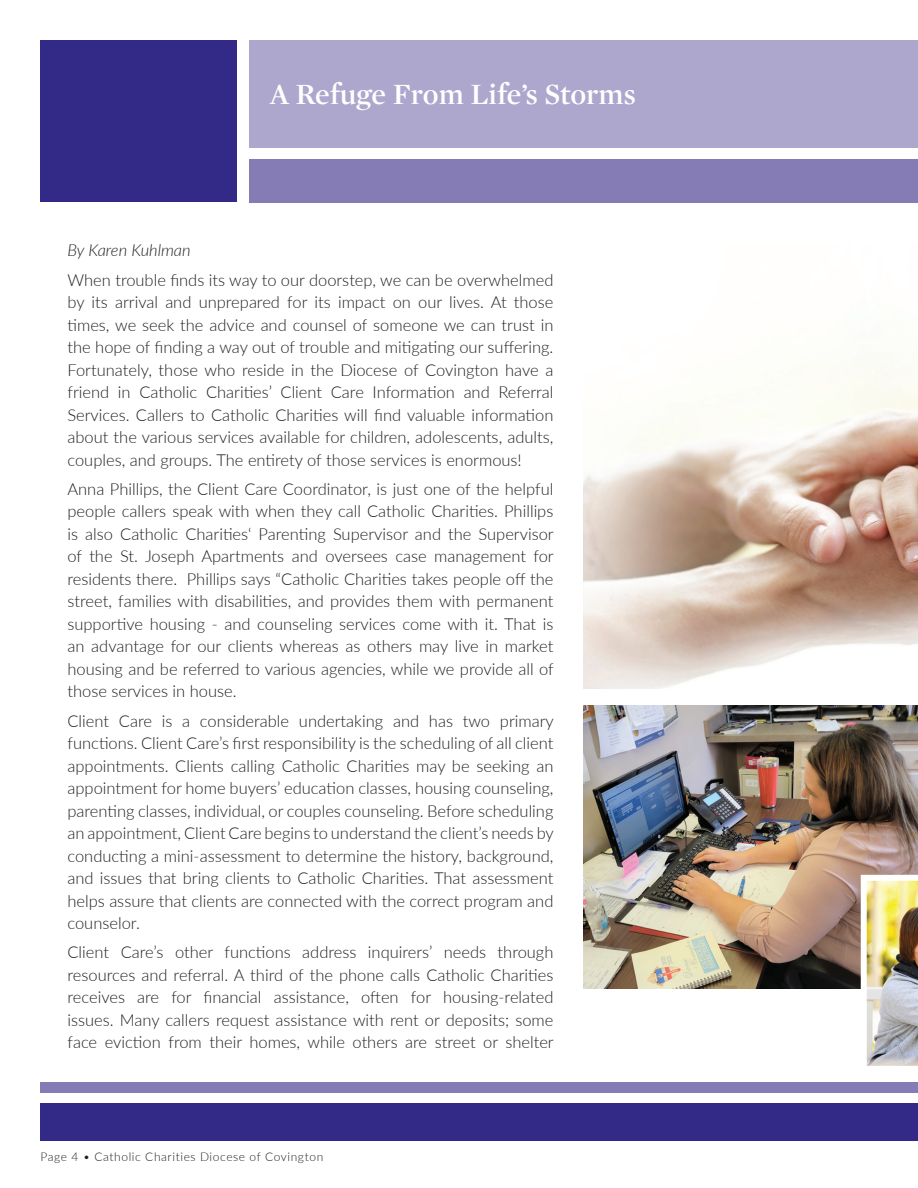
<style>
.page{position:relative;width:918px;height:1188px;background:#fff}
.page>*{position:absolute;margin:0;border:0;box-sizing:border-box;transform-origin:0 0}
.t1{font:600 30px "Mercury Display";color:#fff}
.t2{font:300 16.5px/22.5px "Lato";color:#231f20;text-align:justify}
.t3{font:italic 300 16.5px "Lato";color:#231f20}
.t4{font:300 12px "Lato";letter-spacing:.05em;color:#231f20}
</style>
<div class="page">
<div style="left:40px;top:40px;width:197px;height:162px;background:#332986"></div>
<div style="left:250px;top:40px;width:668px;height:108px;background:#ada7ce"></div>
<div style="left:250px;top:159px;width:668px;height:43px;background:#867cb5"></div>
<div style="left:40px;top:1103px;width:878px;height:38px;background:#332986"></div>
<div style="left:40px;top:1082px;width:878px;height:11px;background:#867cb5"></div>
<img style="left:584px;top:354px;width:334px;height:334px">
<img style="left:584px;top:706px;width:334px;height:283px">
<img style="left:861px;top:875px;width:57px;height:191px">
<h1 class="t1" style="left:270px;top:77px;width:367px">A Refuge From Life’s Storms</h1>
<p class="t3" style="left:68px;top:239px;width:125px">By Karen Kuhlman</p>
<p class="t2" style="left:68px;top:268px;width:487px">When trouble finds its way to our doorstep, we can be overwhelmed by its arrival and unprepared for its impact on our lives. At those times, we seek the advice and counsel of someone we can trust in the hope of finding a way out of trouble and mitigating our suffering.<br>Fortunately, those who reside in the Diocese of Covington have a friend in Catholic Charities’ Client Care Information and Referral Services. Callers to Catholic Charities will find valuable information about the various services available for children, adolescents, adults, couples, and groups. The entirety of those services is enormous!</p>
<p class="t2" style="left:68px;top:477px;width:488px">Anna Phillips, the Client Care Coordinator, is just one of the helpful people callers speak with when they call Catholic Charities. Phillips is also Catholic Charities‘ Parenting Supervisor and the Supervisor of the St. Joseph Apartments and oversees case management for residents there. Phillips says “Catholic Charities takes people off the street, families with disabilities, and provides them with permanent supportive housing - and counseling services come with it. That is an advantage for our clients whereas as others may live in market housing and be referred to various agencies, while we provide all of those services in house.</p>
<p class="t2" style="left:68px;top:709px;width:488px">Client Care is a considerable undertaking and has two primary functions. Client Care’s first responsibility is the scheduling of all client appointments. Clients calling Catholic Charities may be seeking an appointment for home buyers’ education classes, housing counseling, parenting classes, individual, or couples counseling. Before scheduling an appointment, Client Care begins to understand the client’s needs by conducting a mini-assessment to determine the history, background, and issues that bring clients to Catholic Charities. That assessment helps assure that clients are connected with the correct program and counselor.</p>
<p class="t2" style="left:68px;top:941px;width:488px">Client Care’s other functions address inquirers’ needs through resources and referral. A third of the phone calls Catholic Charities receives are for financial assistance, often for housing-related issues. Many callers request assistance with rent or deposits; some face eviction from their homes, while others are street or shelter</p>
<p class="t4" style="left:40px;top:1148px;width:284px">Page 4 • Catholic Charities Diocese of Covington</p>
</div>
